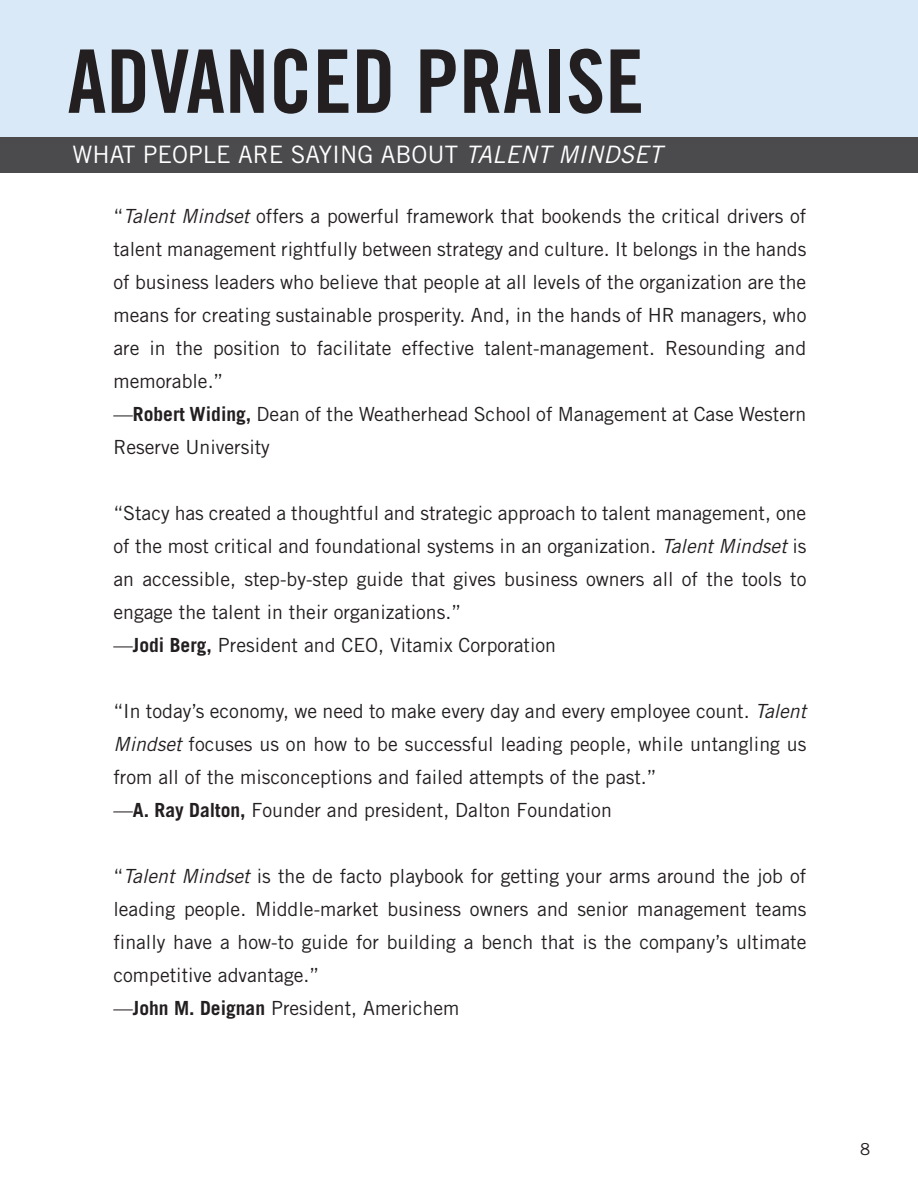
<style>
.page{position:relative;width:918px;height:1188px;background:#fff}
.page>*{position:absolute;margin:0;border:0;box-sizing:border-box;transform-origin:0 0}
.t1{font:87.75px "Trade Gothic Bold Cond Twenty";color:#231f20}
.t2{font:24px "Trade Gothic";color:#fff}
.t3{font:19.5px/33px "Trade Gothic";color:#231f20}
.t4{font:16.5px "Trade Gothic";color:#231f20}
.s1{font-style:italic}
.s2{font-weight:700}
</style>
<div class="page">
<div style="left:0;top:0;width:918px;height:137px;background:#d9e9f7"></div>
<div style="left:0;top:137px;width:918px;height:36px;background:#4b4a4d"></div>
<h1 class="t1" style="left:68px;top:28px;width:578px">ADVANCED PRAISE</h1>
<p class="t2" style="left:72px;top:140px;width:591px">WHAT PEOPLE ARE SAYING ABOUT <span class="s1">TALENT MINDSET</span></p>
<p class="t3" style="left:113px;top:199px;width:695px">“<span class="s1">Talent Mindset</span> offers a powerful framework that bookends the critical drivers of talent management rightfully between strategy and culture. It belongs in the hands of business leaders who believe that people at all levels of the organization are the means for creating sustainable prosperity. And, in the hands of HR managers, who are in the position to facilitate effective talent-management. Resounding and memorable.”<br>—<span class="s2">Robert Widing,</span> Dean of the Weatherhead School of Management at Case Western Reserve University</p>
<p class="t3" style="left:113px;top:496px;width:695px">“Stacy has created a thoughtful and strategic approach to talent management, one of the most critical and foundational systems in an organization. <span class="s1">Talent Mindset</span> is an accessible, step-by-step guide that gives business owners all of the tools to engage the talent in their organizations.”<br>—<span class="s2">Jodi Berg,</span> President and CEO, Vitamix Corporation</p>
<p class="t3" style="left:113px;top:694px;width:695px">“In today’s economy, we need to make every day and every employee count. <span class="s1">Talent Mindset</span> focuses us on how to be successful leading people, while untangling us from all of the misconceptions and failed attempts of the past.”<br>—<span class="s2">A. Ray Dalton,</span> Founder and president, Dalton Foundation</p>
<p class="t3" style="left:113px;top:859px;width:694px">“<span class="s1">Talent Mindset</span> is the de facto playbook for getting your arms around the job of leading people. Middle-market business owners and senior management teams finally have a how-to guide for building a bench that is the company’s ultimate competitive advantage.”<br>—<span class="s2">John M. Deignan</span> President, Americhem</p>
<p class="t4" style="left:860px;top:1139px;width:12px">8</p>
</div>
